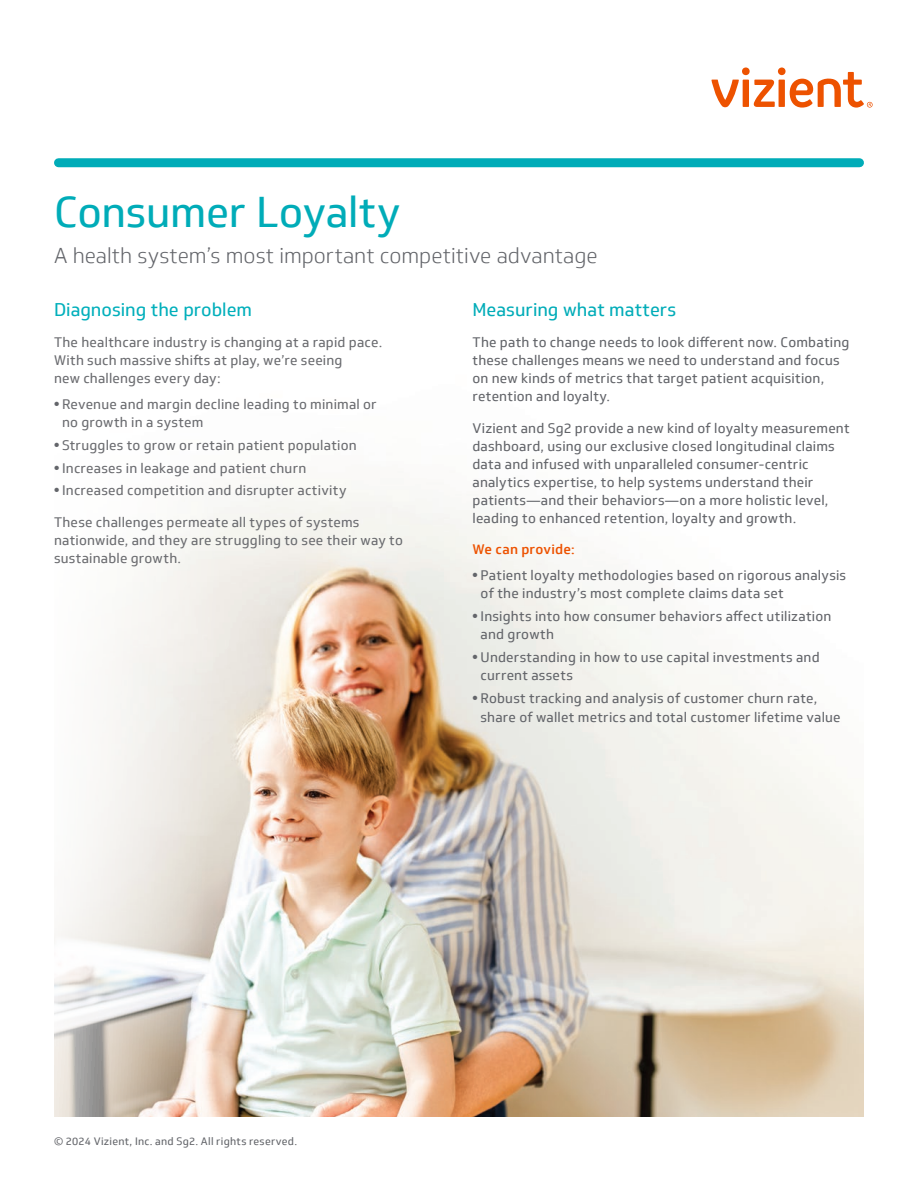
<style>
.page{position:relative;width:918px;height:1188px;background:#fff}
.page>*{position:absolute;margin:0;border:0;box-sizing:border-box;transform-origin:0 0}
.t1{font:42px "Soleto";letter-spacing:-.005em;color:#00acb8}
.t2{font:300 21px "Soleto";color:#63656a}
.t3{font:18px "Soleto";color:#00acb8}
.t4{font:18px "Soleto";color:#00afbb}
.t5{font:13.5px/18px "Soleto";letter-spacing:.015em;color:#63656a}
.t6{font:13.5px/18px "Soleto";letter-spacing:.015em;color:#6b6c70}
.t7{font:500 13.5px "Soleto";letter-spacing:.015em;color:#ed5200}
.t8{font:10.5px "Soleto";letter-spacing:.025em;color:#63656a}
.s1{font-family:"Gill Sans Std";font-weight:700;font-size:15px;color:#63656a}
.s2{font-family:"Gill Sans Std";font-weight:700;font-size:15px}
</style>
<div class="page">
<svg style="left:712px;top:67px;width:161px;height:41px"></svg>
<img style="left:54px;top:482px;width:810px;height:635px">
<div style="left:58px;top:158px;width:802px;height:9px;background:#00acb8"></div>
<h1 class="t1" style="left:54px;top:187px;width:348px">Consumer Loyalty</h1>
<h2 class="t2" style="left:54px;top:244px;width:545px">A health system’s most important competitive advantage</h2>
<h3 class="t4" style="left:54px;top:299px;width:200px">Diagnosing the problem</h3>
<p class="t6" style="left:54px;top:334px;width:330px">The healthcare industry is changing at a rapid pace.<br>With such massive shifts at play, we’re seeing<br>new challenges every day:</p>
<p class="t6" style="left:62px;top:395px;width:316px;line-height:18.5px;text-indent:-8px"><span class="s1">•</span> Revenue and margin decline leading to minimal or no growth in a system</p>
<p class="t6" style="left:54px;top:436px;width:304px"><span class="s1">•</span> Struggles to grow or retain patient population</p>
<p class="t6" style="left:54px;top:459px;width:254px"><span class="s1">•</span> Increases in leakage and patient churn</p>
<p class="t6" style="left:54px;top:482px;width:294px"><span class="s1">•</span> Increased competition and disrupter activity</p>
<p class="t6" style="left:54px;top:513px;width:350px">These challenges permeate all types of systems nationwide, and they are struggling to see their way to sustainable growth.</p>
<h3 class="t3" style="left:472px;top:299px;width:205px">Measuring what matters</h3>
<p class="t5" style="left:472px;top:334px;width:378px">The path to change needs to look different now. Combating these challenges means we need to understand and focus on new kinds of metrics that target patient acquisition, retention and loyalty.</p>
<p class="t5" style="left:472px;top:419px;width:379px">Vizient and Sg2 provide a new kind of loyalty measurement dashboard, using our exclusive closed longitudinal claims data and infused with unparalleled consumer-centric analytics expertise, to help systems understand their patients—and their behaviors—on a more holistic level, leading to enhanced retention, loyalty and growth.</p>
<p class="t7" style="left:472px;top:541px;width:104px">We can provide:</p>
<p class="t5" style="left:481px;top:566px;width:367px;line-height:18.5px;text-indent:-8px"><span class="s2">•</span> Patient loyalty methodologies based on rigorous analysis of the industry’s most complete claims data set</p>
<p class="t5" style="left:481px;top:607px;width:352px;line-height:18.5px;text-indent:-8px"><span class="s2">•</span> Insights into how consumer behaviors affect utilization and growth</p>
<p class="t5" style="left:481px;top:648px;width:341px;line-height:18.5px;text-indent:-8px"><span class="s2">•</span> Understanding in how to use capital investments and current assets</p>
<p class="t5" style="left:481px;top:689px;width:362px;line-height:18.5px;text-indent:-8px"><span class="s2">•</span> Robust tracking and analysis of customer churn rate, share of wallet metrics and total customer lifetime value</p>
<p class="t8" style="left:54px;top:1135px;width:245px">© 2024 Vizient, Inc. and Sg2. All rights reserved.</p>
</div>
